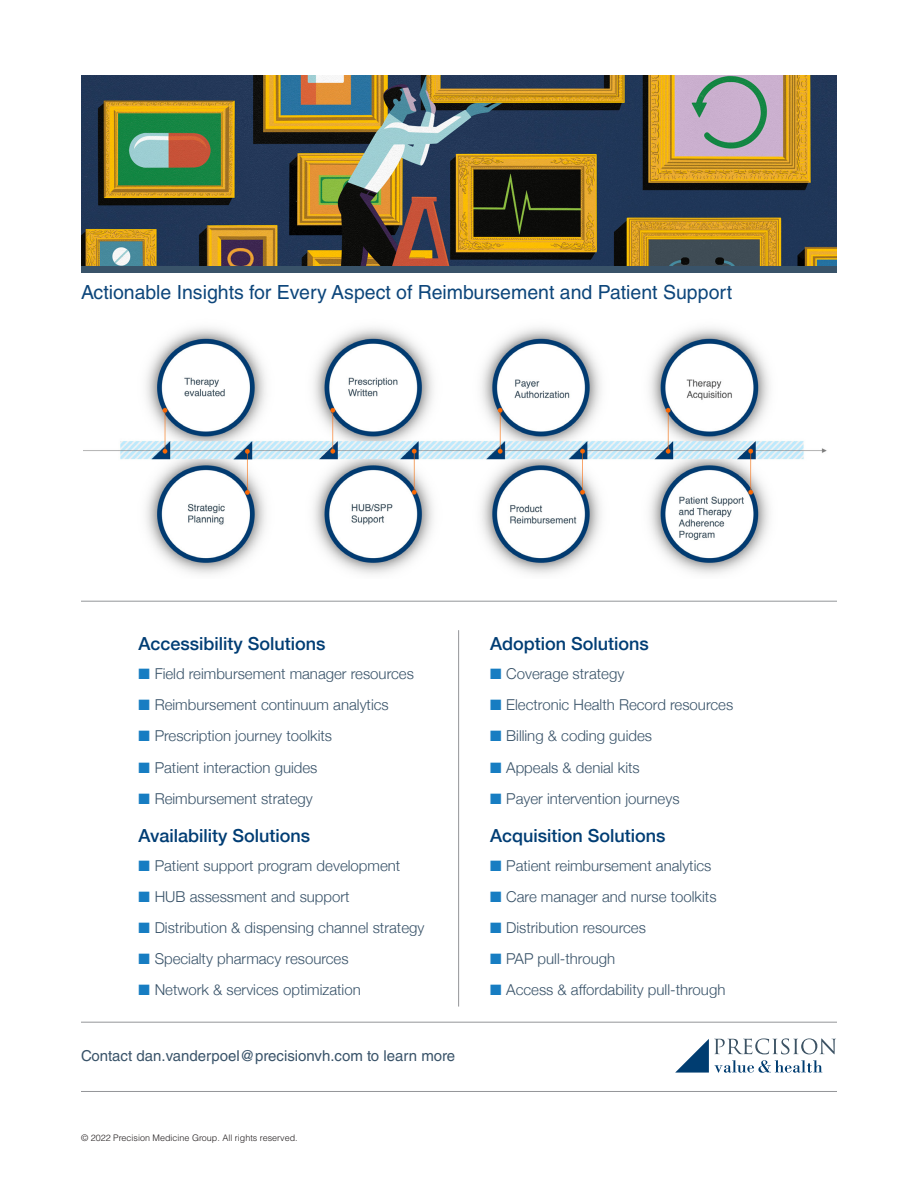
<style>
.page{position:relative;width:918px;height:1188px;background:#fff}
.page>*{position:absolute;margin:0;border:0;box-sizing:border-box;transform-origin:0 0}
.subhead{font:19.5px "Helvetica LT Std";color:#0d467b}
.subhead-2{font:500 18px "Helvetica Neue";color:#003d74}
.t1{font:300 15px "Helvetica Neue";color:#395369}
.t2{font:15px "Helvetica LT Std";color:#395369}
.t3{font:300 9px "Helvetica LT Std";color:#231f20}
.s1{color:#177dc2}
</style>
<div class="page">
<hr style="left:81px;top:1022px;width:756px;height:1px;background:#939598">
<hr style="left:81px;top:1091px;width:756px;height:1px;background:#939598">
<hr style="left:81px;top:601px;width:756px;height:1px;background:#939598">
<hr style="left:458px;top:630px;width:1px;height:377px;background:#939598">
<div style="left:81px;top:266px;width:756px;height:6px;background:#395369"></div>
<svg style="left:675px;top:1038px;width:161px;height:35px"></svg>
<img style="left:83px;top:327px;width:744px;height:247px">
<img style="left:81px;top:76px;width:756px;height:190px">
<p class="subhead" style="left:81px;top:280px;width:653px">Actionable Insights for Every Aspect of Reimbursement and Patient Support</p>
<p class="subhead-2" style="left:138px;top:629px;width:189px">Accessibility Solutions</p>
<p class="t1" style="left:138px;top:662px;width:277px"><span class="s1">■</span> Field reimbursement manager resources</p>
<p class="t1" style="left:138px;top:693px;width:252px"><span class="s1">■</span> Reimbursement continuum analytics</p>
<p class="t1" style="left:138px;top:724px;width:195px"><span class="s1">■</span> Prescription journey toolkits</p>
<p class="t1" style="left:138px;top:755px;width:181px"><span class="s1">■</span> Patient interaction guides</p>
<p class="t1" style="left:138px;top:786px;width:176px"><span class="s1">■</span> Reimbursement strategy</p>
<p class="subhead-2" style="left:138px;top:821px;width:173px">Availability Solutions</p>
<p class="t1" style="left:138px;top:853px;width:263px"><span class="s1">■</span> Patient support program development</p>
<p class="t1" style="left:138px;top:885px;width:213px"><span class="s1">■</span> HUB assessment and support</p>
<p class="t1" style="left:138px;top:916px;width:287px"><span class="s1">■</span> Distribution &amp; dispensing channel strategy</p>
<p class="t1" style="left:138px;top:947px;width:212px"><span class="s1">■</span> Specialty pharmacy resources</p>
<p class="t1" style="left:138px;top:978px;width:224px"><span class="s1">■</span> Network &amp; services optimization</p>
<p class="t2" style="left:81px;top:1047px;width:376px">Contact dan.vanderpoel@precisionvh.com to learn more</p>
<p class="t3" style="left:81px;top:1132px;width:218px">© 2022 Precision Medicine Group. All rights reserved.</p>
<p class="subhead-2" style="left:490px;top:629px;width:160px">Adoption Solutions</p>
<p class="t1" style="left:490px;top:662px;width:136px"><span class="s1">■</span> Coverage strategy</p>
<p class="t1" style="left:490px;top:693px;width:245px"><span class="s1">■</span> Electronic Health Record resources</p>
<p class="t1" style="left:490px;top:724px;width:164px"><span class="s1">■</span> Billing &amp; coding guides</p>
<p class="t1" style="left:490px;top:755px;width:151px"><span class="s1">■</span> Appeals &amp; denial kits</p>
<p class="t1" style="left:490px;top:786px;width:191px"><span class="s1">■</span> Payer intervention journeys</p>
<p class="subhead-2" style="left:490px;top:821px;width:177px">Acquisition Solutions</p>
<p class="t1" style="left:490px;top:853px;width:223px"><span class="s1">■</span> Patient reimbursement analytics</p>
<p class="t1" style="left:490px;top:885px;width:228px"><span class="s1">■</span> Care manager and nurse toolkits</p>
<p class="t1" style="left:490px;top:916px;width:157px"><span class="s1">■</span> Distribution resources</p>
<p class="t1" style="left:490px;top:947px;width:127px"><span class="s1">■</span> PAP pull-through</p>
<p class="t1" style="left:490px;top:978px;width:237px"><span class="s1">■</span> Access &amp; affordability pull-through</p>
</div>
